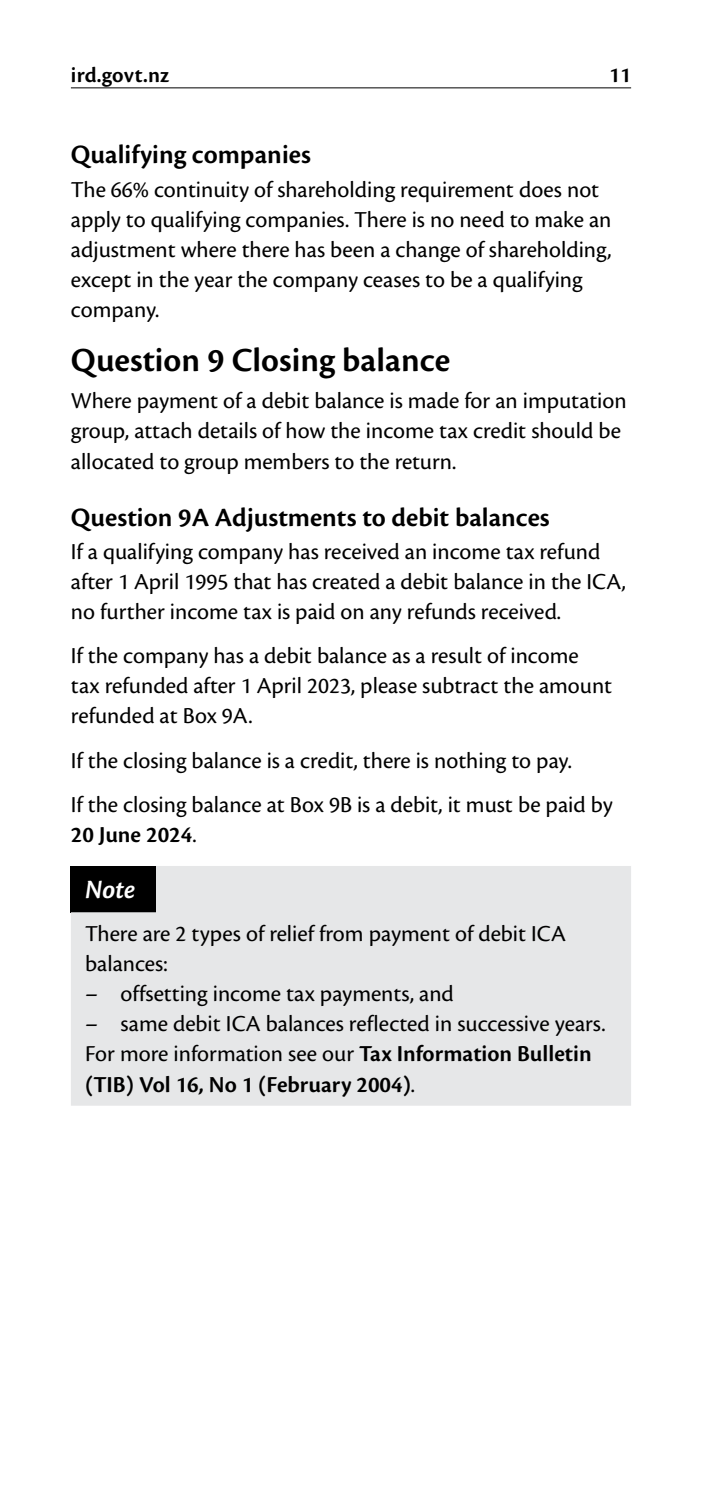
<style>
.page{position:relative;width:702px;height:1489px;background:#fff}
.page>*{position:absolute;margin:0;border:0;box-sizing:border-box;transform-origin:0 0}
.t1{font:600 35px "Cronos Pro";color:#000}
.t2{font:600 27.5px "Cronos Pro";color:#000}
.t3{font:italic 600 27.5px "Cronos Pro";color:#fff}
.t4{font:23.75px/30px "Cronos Pro";color:#000}
.t5{font:600 23.75px "Cronos Pro";color:#000}
.t6{font:600 22.5px "Cronos Pro";letter-spacing:.01em;color:#000}
.s1{font-weight:400}
.s2{font-weight:600}
</style>
<div class="page">
<hr style="left:71px;top:87px;width:560px;height:1px;background:#000">
<div style="left:71px;top:866px;width:560px;height:239px;background:#e6e7e8"></div>
<p class="t6" style="left:71px;top:62px;width:100px">ird.govt.nz</p>
<p class="t6" style="left:609px;top:62px;width:23px">11</p>
<p class="t2" style="left:71px;top:139px;width:241px">Qualifying companies</p>
<p class="t4" style="left:71px;top:174px;width:542px">The 66% continuity of shareholding requirement does not apply to qualifying companies. There is no need to make an adjustment where there has been a change of shareholding, except in the year the company ceases to be a qualifying company.</p>
<h1 class="t1" style="left:71px;top:340px;width:381px">Question 9 Closing balance</h1>
<p class="t4" style="left:71px;top:385px;width:557px;line-height:30.8px">Where payment of a debit balance is made for an imputation group, attach details of how the income tax credit should be allocated to group members to the return.</p>
<p class="t2" style="left:71px;top:501px;width:480px">Question 9A Adjustments to debit balances</p>
<p class="t4" style="left:71px;top:537px;width:556px">If a qualifying company has received an income tax refund after 1 April 1995 that has created a debit balance in the ICA, no further income tax is paid on any refunds received.</p>
<p class="t4" style="left:71px;top:641px;width:542px">If the company has a debit balance as a result of income tax refunded after 1 April 2023, please subtract the amount refunded at Box 9A.</p>
<p class="t4" style="left:71px;top:738px;width:543px;line-height:44.2px">If the closing balance is a credit, there is nothing to pay.<br>If the closing balance at Box 9B is a debit, it must be paid by</p>
<p class="t5" style="left:71px;top:820px;width:127px">20 June 2024<span class="s1">.</span></p>
<p class="t3" style="left:85px;top:873px;width:52px">Note</p>
<p class="t4" style="left:85px;top:919px;width:482px">There are 2 types of relief from payment of debit ICA balances:</p>
<p class="t4" style="left:85px;top:979px;width:370px">– offsetting income tax payments, and</p>
<p class="t4" style="left:85px;top:1009px;width:522px">– same debit ICA balances reflected in successive years.<br>For more information see our <span class="s2">Tax Information Bulletin (TIB) Vol 16, No 1 (February 2004)</span>.</p>
</div>
